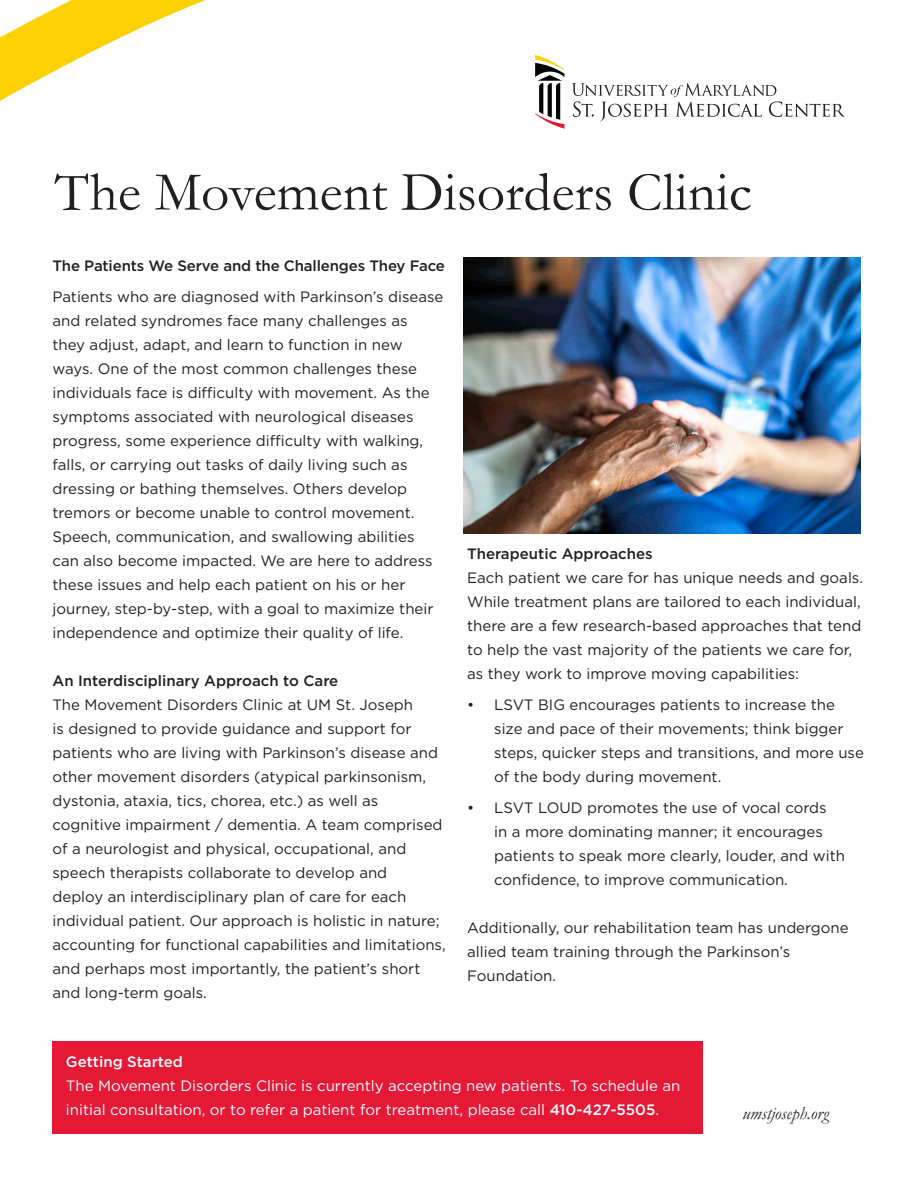
<style>
.page{position:relative;width:918px;height:1188px;background:#fff}
.page>*{position:absolute;margin:0;border:0;box-sizing:border-box;transform-origin:0 0}
.t1{font:55.5px "Garamond";color:#231f20}
.t2{font:italic 18px "Garamond";color:#231f20}
.t3{font:15px/24px "Gotham";color:#231f20}
.t4{font:15px/24px "Gotham";color:#fff}
.t5{font:500 15px "Gotham";letter-spacing:-.01em;color:#231f20}
.t6{font:500 15px "Gotham";color:#fff}
.s1{font-weight:500}
</style>
<div class="page">
<svg style="left:0;top:0;width:205px;height:101px"></svg>
<svg style="left:535px;top:55px;width:29px;height:74px"></svg>
<svg style="left:572px;top:83px;width:273px;height:39px"></svg>
<img style="left:463px;top:257px;width:398px;height:277px">
<div style="left:52px;top:1041px;width:651px;height:93px;background:#e51836"></div>
<p class="t1" style="left:55px;top:155px;width:699px">The Movement Disorders Clinic</p>
<p class="t5" style="left:52px;top:256px;width:394px">The Patients We Serve and the Challenges They Face</p>
<p class="t3" style="left:52px;top:284px;width:393px">Patients who are diagnosed with Parkinson’s disease and related syndromes face many challenges as they adjust, adapt, and learn to function in new ways. One of the most common challenges these individuals face is difficulty with movement. As the symptoms associated with neurological diseases progress, some experience difficulty with walking, falls, or carrying out tasks of daily living such as dressing or bathing themselves. Others develop tremors or become unable to control movement.<br>Speech, communication, and swallowing abilities can also become impacted. We are here to address these issues and help each patient on his or her journey, step-by-step, with a goal to maximize their independence and optimize their quality of life.</p>
<p class="t5" style="left:52px;top:671px;width:287px">An Interdisciplinary Approach to Care</p>
<p class="t3" style="left:52px;top:692px;width:395px">The Movement Disorders Clinic at UM St. Joseph<br>is designed to provide guidance and support for patients who are living with Parkinson’s disease and other movement disorders (atypical parkinsonism, dystonia, ataxia, tics, chorea, etc.) as well as cognitive impairment / dementia. A team comprised of a neurologist and physical, occupational, and speech therapists collaborate to develop and<br>deploy an interdisciplinary plan of care for each individual patient. Our approach is holistic in nature; accounting for functional capabilities and limitations, and perhaps most importantly, the patient’s short and long-term goals.</p>
<p class="t5" style="left:467px;top:544px;width:187px">Therapeutic Approaches</p>
<p class="t3" style="left:467px;top:566px;width:397px">Each patient we care for has unique needs and goals.<br>While treatment plans are tailored to each individual, there are a few research-based approaches that tend to help the vast majority of the patients we care for, as they work to improve moving capabilities:</p>
<p class="t3" style="left:494px;top:692px;width:371px;text-indent:-27px">• LSVT BIG encourages patients to increase the size and pace of their movements; think bigger steps, quicker steps and transitions, and more use of the body during movement.</p>
<p class="t3" style="left:494px;top:795px;width:352px;text-indent:-27px">• LSVT LOUD promotes the use of vocal cords<br>in a more dominating manner; it encourages patients to speak more clearly, louder, and with confidence, to improve communication.</p>
<p class="t3" style="left:467px;top:915px;width:383px">Additionally, our rehabilitation team has undergone allied team training through the Parkinson’s<br>Foundation.</p>
<p class="t6" style="left:66px;top:1051px;width:119px">Getting Started</p>
<p class="t4" style="left:66px;top:1073px;width:616px">The Movement Disorders Clinic is currently accepting new patients. To schedule an initial consultation, or to refer a patient for treatment, please call <span class="s1">410-427-5505</span>.</p>
<p class="t2" style="left:742px;top:1101px;width:88px">umstjoseph.org</p>
</div>
